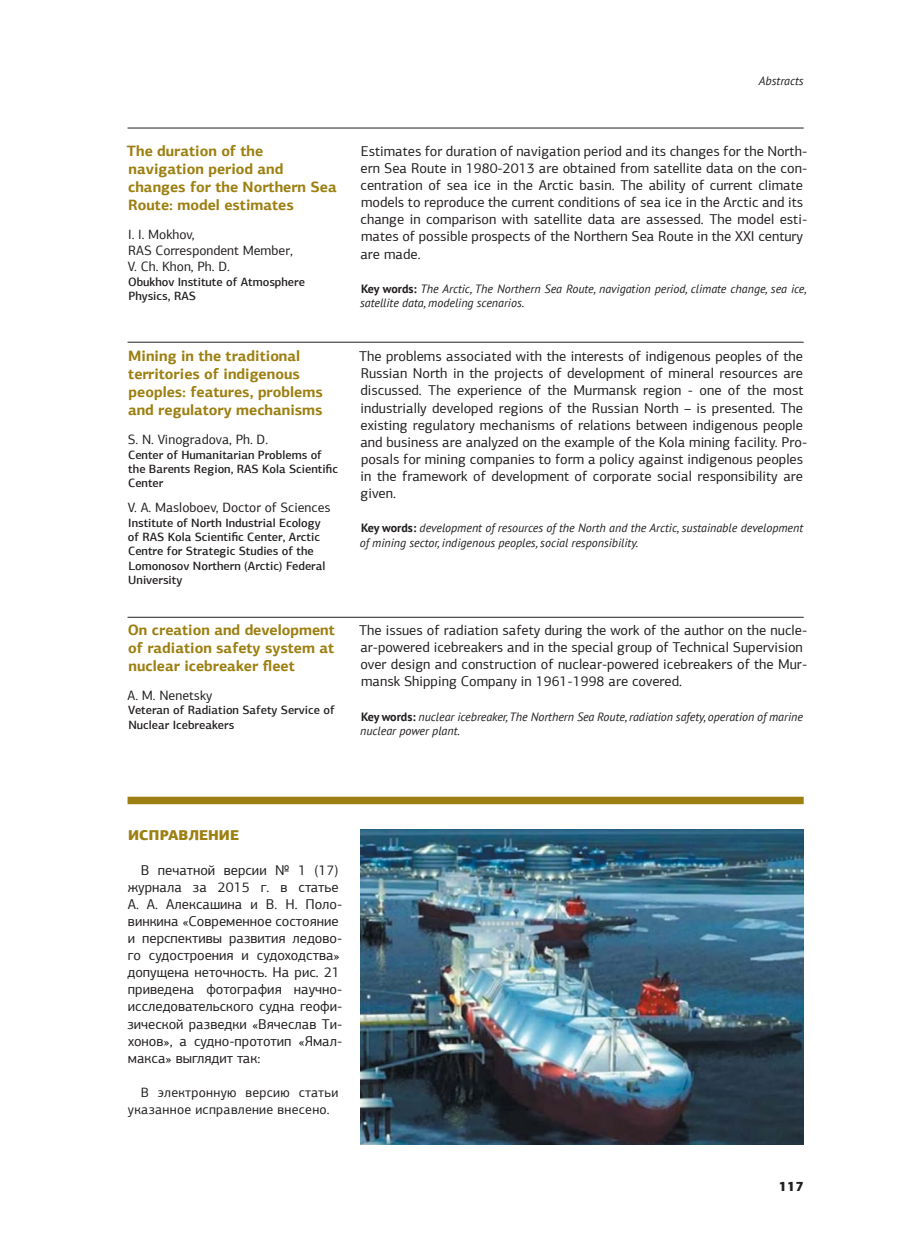
<style>
.page{position:relative;width:910px;height:1251px;background:#fff}
.page>*{position:absolute;margin:0;border:0;box-sizing:border-box;transform-origin:0 0}
.t1{font:700 15px/18px "PF Agora Sans Pro";color:#9d8011}
.t2{font:14.25px/17.1px "PF Agora Sans Pro";color:#231f20}
.t3{font:900 14.25px "PF Agora Sans Pro";color:#9d8011}
.t4{font:13.5px/16.2px "PF Agora Sans Pro";color:#231f20}
.t5{font:13.5px/17.1px "PF Agora Sans Pro";letter-spacing:.02em;color:#231f20}
.t6{font:900 13.5px "PF Agora Sans Pro";color:#231f20}
.t7{font:italic 12px/14.4px "PT Sans";color:#231f20}
.t8{font:500 12px/14.4px "PF Agora Sans Pro";color:#231f20}
.s1{font-weight:700;font-style:normal}
</style>
<div class="page">
<hr style="left:128px;top:128px;width:676px;height:1px;background:#231f20">
<div style="left:128px;top:796px;width:676px;height:8px;background:#9d8011"></div>
<hr style="left:128px;top:342px;width:676px;height:1px;background:#231f20">
<hr style="left:128px;top:616px;width:676px;height:1px;background:#231f20">
<img style="left:360px;top:829px;width:444px;height:315px">
<p class="t7" style="left:759px;top:73px;width:46px">Abstracts</p>
<p class="t1" style="left:127px;top:143px;width:211px">The duration of the navigation period and changes for the Northern Sea<br>Route: model estimates</p>
<p class="t4" style="left:128px;top:227px;width:166px">I. I. Mokhov,<br>RAS Correspondent Member,<br>V. Ch. Khon, Ph. D.</p>
<p class="t8" style="left:128px;top:275px;width:178px">Obukhov Institute of Atmosphere<br>Physics, RAS</p>
<p class="t1" style="left:128px;top:348px;width:196px">Mining in the traditional territories of indigenous peoples: features, problems and regulatory mechanisms</p>
<p class="t4" style="left:128px;top:432px;width:142px">S. N. Vinogradova, Ph. D.</p>
<p class="t8" style="left:128px;top:448px;width:212px">Center of Humanitarian Problems of the Barents Region, RAS Kola Scientific<br>Center</p>
<p class="t4" style="left:128px;top:500px;width:204px">V. A. Masloboev, Doctor of Sciences</p>
<p class="t8" style="left:128px;top:516px;width:199px">Institute of North Industrial Ecology of RAS Kola Scientific Center, Arctic<br>Centre for Strategic Studies of the<br>Lomonosov Northern (Arctic) Federal<br>University</p>
<p class="t1" style="left:128px;top:622px;width:209px;text-align:justify">On creation and development of radiation safety system at nuclear icebreaker fleet</p>
<p class="t4" style="left:128px;top:688px;width:86px">A. M. Nenetsky</p>
<p class="t8" style="left:128px;top:704px;width:208px">Veteran of Radiation Safety Service of<br>Nuclear Icebreakers</p>
<p class="t2" style="left:360px;top:144px;width:448px">Estimates for duration of navigation period and its changes for the North&shy;ern Sea Route in 1980-2013 are obtained from satellite data on the con&shy;centration of sea ice in the Arctic basin. The ability of current climate models to reproduce the current conditions of sea ice in the Arctic and its change in comparison with satellite data are assessed. The model esti&shy;mates of possible prospects of the Northern Sea Route in the XXI century are made.</p>
<p class="t7" style="left:360px;top:281px;width:448px"><span class="s1">Key words:</span> The Arctic, The Northern Sea Route, navigation period, climate change, sea ice, satellite data, modeling scenarios.</p>
<p class="t2" style="left:359px;top:349px;width:450px">The problems associated with the interests of indigenous peoples of the Russian North in the projects of development of mineral resources are discussed. The experience of the Murmansk region - one of the most industrially developed regions of the Russian North – is presented. The existing regulatory mechanisms of relations between indigenous people and business are analyzed on the example of the Kola mining facility. Pro&shy;posals for mining companies to form a policy against indigenous peoples in the framework of development of corporate social responsibility are given.</p>
<p class="t7" style="left:360px;top:520px;width:445px"><span class="s1">Key words:</span> development of resources of the North and the Arctic, sustainable development of mining sector, indigenous peoples, social responsibility.</p>
<p class="t2" style="left:359px;top:622px;width:450px">The issues of radiation safety during the work of the author on the nucle&shy;ar-powered icebreakers and in the special group of Technical Supervision over design and construction of nuclear-powered icebreakers of the Mur&shy;mansk Shipping Company in 1961-1998 are covered.</p>
<p class="t7" style="left:360px;top:708px;width:444px"><span class="s1">Key words:</span> nuclear icebreaker, The Northern Sea Route, radiation safety, operation of marine nuclear power plant.</p>
<p class="t3" style="left:128px;top:829px;width:112px">ИСПРАВЛЕНИЕ</p>
<p class="t2" style="left:127px;top:862px;width:216px;text-indent:13px">В печатной версии № 1 (17) журнала за 2015 г. в статье<br>А. А. Алексашина и В. Н. Поло&shy;винкина «Современное состояние и перспективы развития ледово&shy;го судостроения и судоходства» допущена неточность. На рис. 21 приведена фотография научно&shy;исследовательского судна геофи&shy;зической разведки «Вячеслав Ти&shy;хонов», а судно-прототип «Ямал&shy;макса» выглядит так:</p>
<p class="t5" style="left:128px;top:1084px;width:212px;text-indent:13px">В электронную версию статьи указанное исправление внесено.</p>
<p class="t6" style="left:779px;top:1180px;width:26px">117</p>
</div>
